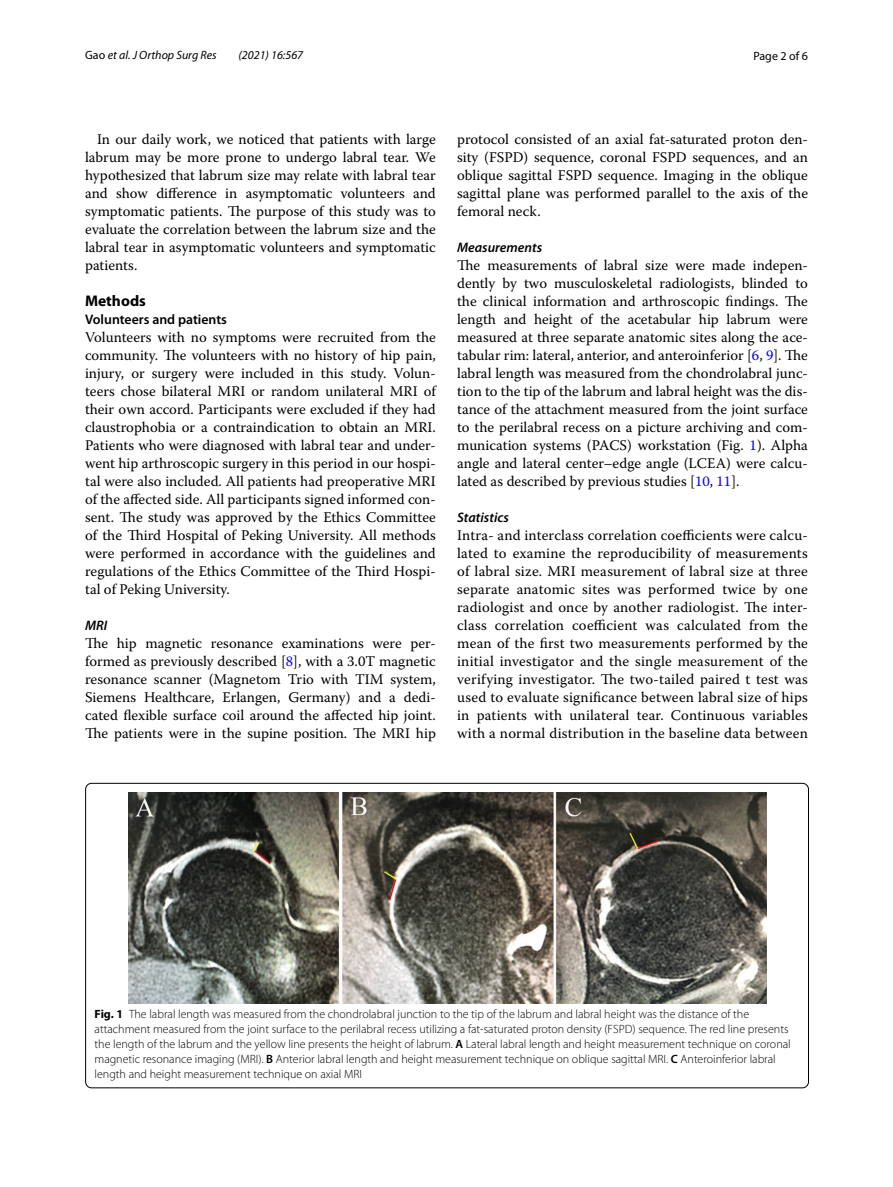
<style>
.page{position:relative;width:893px;height:1187px;background:#fff}
.page>*{position:absolute;margin:0;border:0;box-sizing:border-box;transform-origin:0 0}
.t1{font:700 15.45px "Myriad Pro";color:#000}
.t2{font:14.7px/18px "Warnock Pro";color:#000;text-align:justify}
.t3{font:italic 600 13.8px "Myriad Pro";color:#000}
.t4{font:600 13.8px "Myriad Pro";color:#000}
.t5{font:300 12px/15px "Myriad Pro";color:#000}
.t6{font:italic 12px "Myriad Pro";color:#000}
.t7{font:12px "Myriad Pro";color:#000}
.s1{font-style:normal}
.s2{color:#00f}
.s3{font-weight:700}
.s4{font-weight:600}
</style>
<div class="page">
<img style="left:128px;top:792px;width:638px;height:210px">
<p class="t6" style="left:85px;top:48px;width:133px"><span class="s1">Gao</span> et al. J Orthop Surg Res</p>
<p class="t6" style="left:239px;top:48px;width:66px">(2021) 16:567</p>
<p class="t7" style="left:753px;top:48px;width:56px">Page 2 of 6</p>
<p class="t2" style="left:85px;top:130px;width:352px;text-indent:12px">In our daily work, we noticed that patients with large labrum may be more prone to undergo labral tear. We hypothesized that labrum size may relate with labral tear and show difference in asymptomatic volunteers and symptomatic patients. The purpose of this study was to evaluate the correlation between the labrum size and the labral tear in asymptomatic volunteers and symptomatic patients.</p>
<p class="t1" style="left:85px;top:290px;width:62px">Methods</p>
<p class="t4" style="left:85px;top:310px;width:144px">Volunteers and patients</p>
<p class="t2" style="left:85px;top:328px;width:352px">Volunteers with no symptoms were recruited from the community. The volunteers with no history of hip pain, injury, or surgery were included in this study. Volun&shy;teers chose bilateral MRI or random unilateral MRI of their own accord. Participants were excluded if they had claustrophobia or a contraindication to obtain an MRI.<br>Patients who were diagnosed with labral tear and under&shy;went hip arthroscopic surgery in this period in our hospi&shy;tal were also included. All patients had preoperative MRI of the affected side. All participants signed informed con&shy;sent. The study was approved by the Ethics Committee of the Third Hospital of Peking University. All methods were performed in accordance with the guidelines and regulations of the Ethics Committee of the Third Hospi&shy;tal of Peking University.</p>
<p class="t3" style="left:85px;top:616px;width:24px">MRI</p>
<p class="t2" style="left:85px;top:634px;width:352px">The hip magnetic resonance examinations were per&shy;formed as previously described [<span class="s2">8</span>], with a 3.0T magnetic resonance scanner (Magnetom Trio with TIM system, Siemens Healthcare, Erlangen, Germany) and a dedi&shy;cated flexible surface coil around the affected hip joint.<br>The patients were in the supine position. The MRI hip</p>
<p class="t2" style="left:457px;top:130px;width:352px">protocol consisted of an axial fat-saturated proton den&shy;sity (FSPD) sequence, coronal FSPD sequences, and an oblique sagittal FSPD sequence. Imaging in the oblique sagittal plane was performed parallel to the axis of the femoral neck.</p>
<p class="t3" style="left:457px;top:238px;width:87px">Measurements</p>
<p class="t2" style="left:457px;top:256px;width:352px">The measurements of labral size were made indepen&shy;dently by two musculoskeletal radiologists, blinded to the clinical information and arthroscopic findings. The length and height of the acetabular hip labrum were measured at three separate anatomic sites along the ace&shy;tabular rim: lateral, anterior, and anteroinferior [<span class="s2">6</span>, <span class="s2">9</span>]. The labral length was measured from the chondrolabral junc&shy;tion to the tip of the labrum and labral height was the dis&shy;tance of the attachment measured from the joint surface to the perilabral recess on a picture archiving and com&shy;munication systems (PACS) workstation (Fig. <span class="s2">1</span>). Alpha angle and lateral center–edge angle (LCEA) were calcu&shy;lated as described by previous studies [<span class="s2">10</span>, <span class="s2">11</span>].</p>
<p class="t3" style="left:457px;top:508px;width:53px">Statistics</p>
<p class="t2" style="left:457px;top:526px;width:352px">Intra- and interclass correlation coefficients were calcu&shy;lated to examine the reproducibility of measurements of labral size. MRI measurement of labral size at three separate anatomic sites was performed twice by one radiologist and once by another radiologist. The inter&shy;class correlation coefficient was calculated from the mean of the first two measurements performed by the initial investigator and the single measurement of the verifying investigator. The two-tailed paired t test was used to evaluate significance between labral size of hips in patients with unilateral tear. Continuous variables with a normal distribution in the baseline data between</p>
<p class="t5" style="left:95px;top:1006px;width:698px"><span class="s3">Fig. 1</span> The labral length was measured from the chondrolabral junction to the tip of the labrum and labral height was the distance of the attachment measured from the joint surface to the perilabral recess utilizing a fat-saturated proton density (FSPD) sequence. The red line presents the length of the labrum and the yellow line presents the height of labrum. <span class="s4">A</span> Lateral labral length and height measurement technique on coronal magnetic resonance imaging (MRI). <span class="s4">B</span> Anterior labral length and height measurement technique on oblique sagittal MRI. <span class="s4">C</span> Anteroinferior labral length and height measurement technique on axial MRI</p>
</div>
